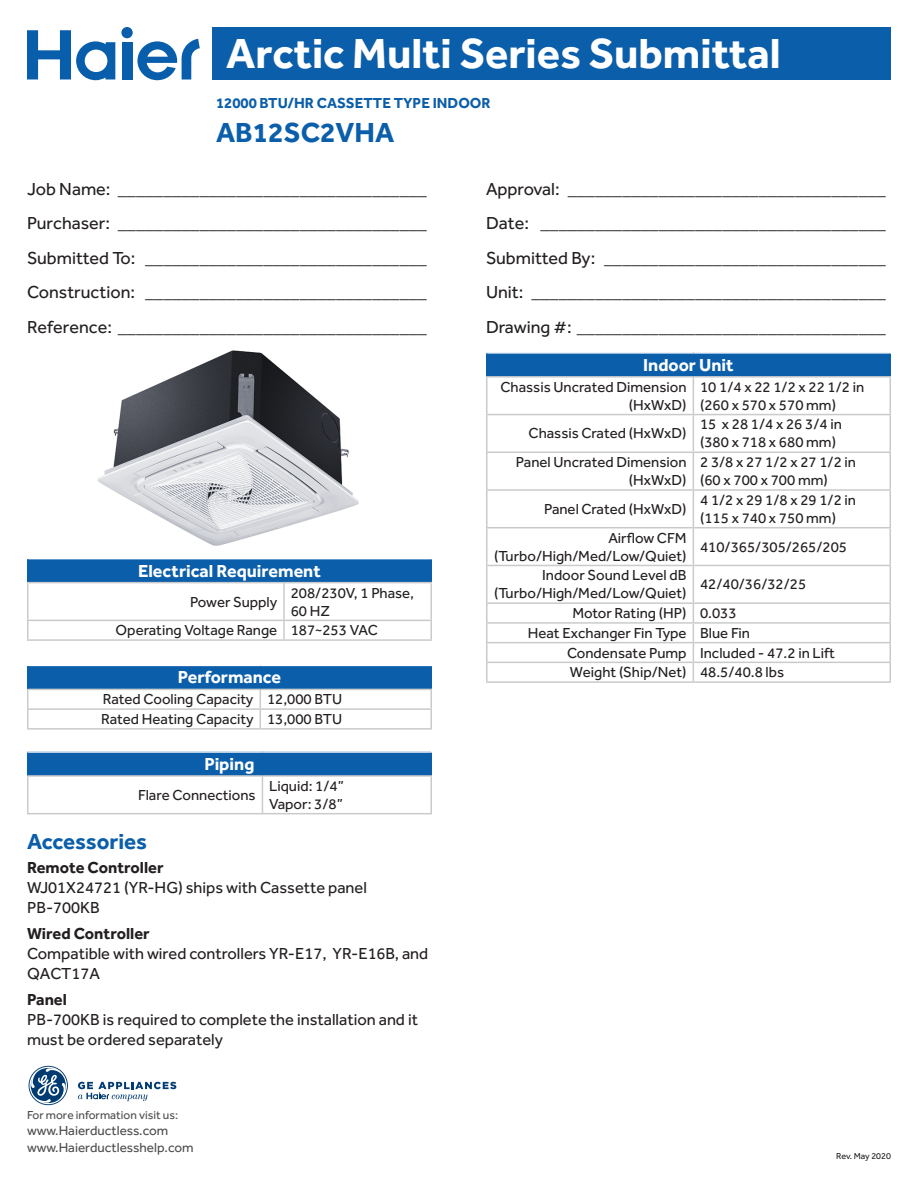
<style>
.page{position:relative;width:918px;height:1188px;background:#fff}
.page>*{position:absolute;margin:0;border:0;box-sizing:border-box;transform-origin:0 0}
.t1{font:700 43.5px "Effra";color:#fff}
.t2{font:700 28.5px "Effra";color:#0b5eaa}
.t3{font:700 22.5px "Effra";color:#0b5eaa}
.t4{font:18px/34.5px "Effra";color:#231f20;text-align:justify}
.t5{font:700 18px "Effra";color:#fff}
.t6{font:16.5px/19.8px "Effra";color:#231f20}
.t7{font:700 16.5px "Effra";color:#231f20}
.t8{font:15px/18px "Effra";color:#231f20}
.t9{font:700 15px "Effra";color:#0b5eaa}
.t10{font:13.5px/16.2px "Effra";color:#4d4d4f}
.t11{font:12px "Effra";color:#4d4d4f}
.t12{font:9px "Effra";color:#231f20}
</style>
<div class="page">
<div style="left:122px;top:42px;width:10px;height:38px;background:#085eab"></div>
<div style="left:121px;top:27px;width:12px;height:11px;background:#085eab;border-radius:50%"></div>
<svg style="left:27px;top:30px;width:88px;height:50px"></svg>
<svg style="left:137px;top:39px;width:63px;height:41px"></svg>
<div style="left:213px;top:27px;width:678px;height:53px;background:#0b5eaa"></div>
<div style="left:28px;top:665px;width:403px;height:24px;background:#0b5eaa"></div>
<hr style="left:27px;top:665px;width:233px;height:1px;background:#fff">
<hr style="left:260px;top:665px;width:172px;height:1px;background:#fff">
<hr style="left:27px;top:689px;width:233px;height:1px;background:#c9cacc">
<hr style="left:260px;top:689px;width:172px;height:1px;background:#c9cacc">
<hr style="left:27px;top:708px;width:233px;height:2px;background:#c9cacc">
<hr style="left:260px;top:708px;width:172px;height:2px;background:#c9cacc">
<svg style="left:260px;top:690px;width:1px;height:38px"></svg>
<svg style="left:430px;top:690px;width:2px;height:38px"></svg>
<hr style="left:27px;top:728px;width:233px;height:2px;background:#c9cacc">
<hr style="left:260px;top:728px;width:172px;height:2px;background:#c9cacc">
<svg style="left:27px;top:666px;width:1px;height:62px"></svg>
<hr style="left:430px;top:666px;width:2px;height:23px;background:#0b5eaa">
<div style="left:28px;top:559px;width:403px;height:24px;background:#0b5eaa"></div>
<hr style="left:27px;top:582px;width:257px;height:1px;background:#c9cacc">
<hr style="left:27px;top:583px;width:1px;height:37px;background:#c9cacc">
<hr style="left:284px;top:582px;width:148px;height:1px;background:#c9cacc">
<hr style="left:283px;top:583px;width:2px;height:37px;background:#c9cacc">
<hr style="left:430px;top:583px;width:2px;height:37px;background:#c9cacc">
<hr style="left:27px;top:620px;width:257px;height:1px;background:#c9cacc">
<svg style="left:27px;top:621px;width:1px;height:18px"></svg>
<hr style="left:284px;top:620px;width:148px;height:1px;background:#c9cacc">
<svg style="left:283px;top:621px;width:2px;height:18px"></svg>
<svg style="left:430px;top:621px;width:2px;height:18px"></svg>
<hr style="left:27px;top:639px;width:257px;height:2px;background:#c9cacc">
<hr style="left:284px;top:639px;width:148px;height:2px;background:#c9cacc">
<svg style="left:27px;top:559px;width:1px;height:23px"></svg>
<hr style="left:430px;top:559px;width:2px;height:23px;background:#0b5eaa">
<div style="left:28px;top:752px;width:403px;height:24px;background:#0b5eaa"></div>
<hr style="left:27px;top:751px;width:235px;height:2px;background:#fff">
<hr style="left:262px;top:751px;width:170px;height:2px;background:#fff">
<hr style="left:27px;top:775px;width:235px;height:2px;background:#c9cacc">
<hr style="left:27px;top:777px;width:1px;height:36px;background:#c9cacc">
<hr style="left:262px;top:775px;width:170px;height:2px;background:#c9cacc">
<hr style="left:262px;top:777px;width:1px;height:36px;background:#c9cacc">
<hr style="left:430px;top:777px;width:2px;height:36px;background:#c9cacc">
<hr style="left:27px;top:813px;width:235px;height:1px;background:#c9cacc">
<hr style="left:262px;top:813px;width:170px;height:1px;background:#c9cacc">
<svg style="left:27px;top:753px;width:1px;height:22px"></svg>
<hr style="left:430px;top:753px;width:2px;height:22px;background:#0b5eaa">
<div style="left:487px;top:353px;width:403px;height:24px;background:#0b5eaa"></div>
<hr style="left:486px;top:352px;width:207px;height:2px;background:#fff">
<hr style="left:693px;top:352px;width:198px;height:2px;background:#fff">
<hr style="left:486px;top:376px;width:207px;height:2px;background:#c9cacc">
<hr style="left:486px;top:378px;width:2px;height:36px;background:#c9cacc">
<hr style="left:693px;top:376px;width:198px;height:2px;background:#c9cacc">
<hr style="left:693px;top:378px;width:1px;height:36px;background:#c9cacc">
<hr style="left:890px;top:378px;width:1px;height:36px;background:#c9cacc">
<hr style="left:486px;top:414px;width:207px;height:1px;background:#c9cacc">
<hr style="left:486px;top:415px;width:2px;height:37px;background:#c9cacc">
<hr style="left:693px;top:414px;width:198px;height:1px;background:#c9cacc">
<hr style="left:693px;top:415px;width:1px;height:37px;background:#c9cacc">
<hr style="left:890px;top:415px;width:1px;height:37px;background:#c9cacc">
<hr style="left:486px;top:452px;width:207px;height:1px;background:#c9cacc">
<hr style="left:486px;top:453px;width:2px;height:36px;background:#c9cacc">
<hr style="left:693px;top:452px;width:198px;height:1px;background:#c9cacc">
<hr style="left:693px;top:453px;width:1px;height:36px;background:#c9cacc">
<hr style="left:890px;top:453px;width:1px;height:36px;background:#c9cacc">
<hr style="left:486px;top:489px;width:207px;height:2px;background:#c9cacc">
<hr style="left:486px;top:491px;width:2px;height:36px;background:#c9cacc">
<hr style="left:693px;top:489px;width:198px;height:2px;background:#c9cacc">
<hr style="left:693px;top:491px;width:1px;height:36px;background:#c9cacc">
<hr style="left:890px;top:491px;width:1px;height:36px;background:#c9cacc">
<hr style="left:486px;top:527px;width:207px;height:1px;background:#c9cacc">
<hr style="left:486px;top:528px;width:2px;height:37px;background:#c9cacc">
<hr style="left:693px;top:527px;width:198px;height:1px;background:#c9cacc">
<hr style="left:693px;top:528px;width:1px;height:37px;background:#c9cacc">
<hr style="left:890px;top:528px;width:1px;height:37px;background:#c9cacc">
<hr style="left:486px;top:565px;width:207px;height:1px;background:#c9cacc">
<hr style="left:486px;top:566px;width:2px;height:36px;background:#c9cacc">
<hr style="left:693px;top:565px;width:198px;height:1px;background:#c9cacc">
<hr style="left:693px;top:566px;width:1px;height:36px;background:#c9cacc">
<hr style="left:890px;top:566px;width:1px;height:36px;background:#c9cacc">
<hr style="left:486px;top:602px;width:207px;height:2px;background:#c9cacc">
<hr style="left:693px;top:602px;width:198px;height:2px;background:#c9cacc">
<hr style="left:486px;top:622px;width:207px;height:2px;background:#c9cacc">
<hr style="left:693px;top:622px;width:198px;height:2px;background:#c9cacc">
<hr style="left:486px;top:642px;width:207px;height:1px;background:#c9cacc">
<hr style="left:693px;top:642px;width:198px;height:1px;background:#c9cacc">
<hr style="left:486px;top:662px;width:207px;height:1px;background:#c9cacc">
<svg style="left:486px;top:604px;width:2px;height:77px"></svg>
<hr style="left:693px;top:662px;width:198px;height:1px;background:#c9cacc">
<svg style="left:693px;top:604px;width:1px;height:77px"></svg>
<svg style="left:890px;top:604px;width:1px;height:77px"></svg>
<hr style="left:486px;top:681px;width:207px;height:2px;background:#c9cacc">
<hr style="left:693px;top:681px;width:198px;height:2px;background:#c9cacc">
<hr style="left:486px;top:354px;width:2px;height:22px;background:#0b5eaa">
<svg style="left:890px;top:354px;width:1px;height:22px"></svg>
<img style="left:97px;top:350px;width:262px;height:196px">
<svg style="left:29px;top:1066px;width:39px;height:39px"></svg>
<svg style="left:78px;top:1082px;width:98px;height:19px"></svg>
<h1 class="t1" style="left:226px;top:27px;width:556px">Arctic Multi Series Submittal</h1>
<p class="t9" style="left:216px;top:93px;width:276px">12000 BTU/HR CASSETTE TYPE INDOOR</p>
<h2 class="t2" style="left:216px;top:115px;width:180px">AB12SC2VHA</h2>
<p class="t4" style="left:27px;top:171px;width:401px">Job Name: __________________________________ Purchaser: __________________________________ Submitted To: _______________________________ Construction: _______________________________ Reference: __________________________________</p>
<p class="t4" style="left:486px;top:171px;width:401px">Approval: ___________________________________ Date: ______________________________________ Submitted By: _______________________________ Unit: _______________________________________ Drawing #: __________________________________</p>
<p class="t5" style="left:138px;top:560px;width:184px">Electrical Requirement</p>
<p class="t8" style="left:190px;top:592px;width:89px">Power Supply</p>
<p class="t8" style="left:291px;top:583px;width:125px">208/230V, 1 Phase,<br>60 HZ</p>
<p class="t8" style="left:116px;top:621px;width:264px">Operating Voltage Range 187~253 VAC</p>
<p class="t5" style="left:178px;top:666px;width:105px">Performance</p>
<p class="t8" style="left:101px;top:689px;width:242px;line-height:19.6px">Rated Cooling Capacity 12,000 BTU<br>Rated Heating Capacity 13,000 BTU</p>
<p class="t5" style="left:205px;top:753px;width:51px">Piping</p>
<p class="t8" style="left:138px;top:786px;width:119px">Flare Connections</p>
<p class="t8" style="left:269px;top:777px;width:76px">Liquid: 1/4”<br>Vapor: 3/8”</p>
<h3 class="t3" style="left:27px;top:828px;width:122px">Accessories</h3>
<p class="t7" style="left:27px;top:857px;width:138px">Remote Controller</p>
<p class="t6" style="left:27px;top:877px;width:341px">WJ01X24721 (YR-HG) ships with Cassette panel<br>PB-700KB</p>
<p class="t7" style="left:27px;top:923px;width:124px">Wired Controller</p>
<p class="t6" style="left:27px;top:943px;width:403px">Compatible with wired controllers YR-E17, YR-E16B, and<br>QACT17A</p>
<p class="t7" style="left:27px;top:990px;width:41px">Panel</p>
<p class="t6" style="left:27px;top:1009px;width:393px">PB-700KB is required to complete the installation and it must be ordered separately</p>
<p class="t11" style="left:27px;top:1108px;width:153px">For more information visit us:</p>
<p class="t10" style="left:27px;top:1123px;width:168px">www.Haierductless.com www.Haierductlesshelp.com</p>
<p class="t5" style="left:643px;top:354px;width:92px">Indoor Unit</p>
<p class="t8" style="left:500px;top:378px;width:188px;text-align:right">Chassis Uncrated Dimension (HxWxD)</p>
<p class="t8" style="left:700px;top:378px;width:166px">10 1/4 x 22 1/2 x 22 1/2 in (260 x 570 x 570 mm)</p>
<p class="t8" style="left:529px;top:424px;width:160px">Chassis Crated (HxWxD)</p>
<p class="t8" style="left:700px;top:415px;width:143px">15 x 28 1/4 x 26 3/4 in (380 x 718 x 680 mm)</p>
<p class="t8" style="left:516px;top:453px;width:172px;text-align:right">Panel Uncrated Dimension (HxWxD)</p>
<p class="t8" style="left:700px;top:453px;width:158px">2 3/8 x 27 1/2 x 27 1/2 in (60 x 700 x 700 mm)</p>
<p class="t8" style="left:544px;top:500px;width:144px">Panel Crated (HxWxD)</p>
<p class="t8" style="left:700px;top:491px;width:158px">4 1/2 x 29 1/8 x 29 1/2 in (115 x 740 x 750 mm)</p>
<p class="t8" style="left:494px;top:528px;width:194px;text-align:right">Airflow CFM (Turbo/High/Med/Low/Quiet)</p>
<p class="t8" style="left:700px;top:537px;width:148px">410/365/305/265/205</p>
<p class="t8" style="left:494px;top:566px;width:194px;text-align:right">Indoor Sound Level dB (Turbo/High/Med/Low/Quiet)</p>
<p class="t8" style="left:572px;top:570px;width:235px;line-height:28.7px;text-indent:128px">42/40/36/32/25<br>Motor Rating (HP) 0.033</p>
<p class="t8" style="left:567px;top:623px;width:269px;line-height:19.8px;text-indent:-39px">Heat Exchanger Fin Type Blue Fin<br>Condensate Pump Included - 47.2 in Lift<br>Weight (Ship/Net) 48.5/40.8 lbs</p>
<p class="t12" style="left:836px;top:1151px;width:56px">Rev. May 2020</p>
</div>
